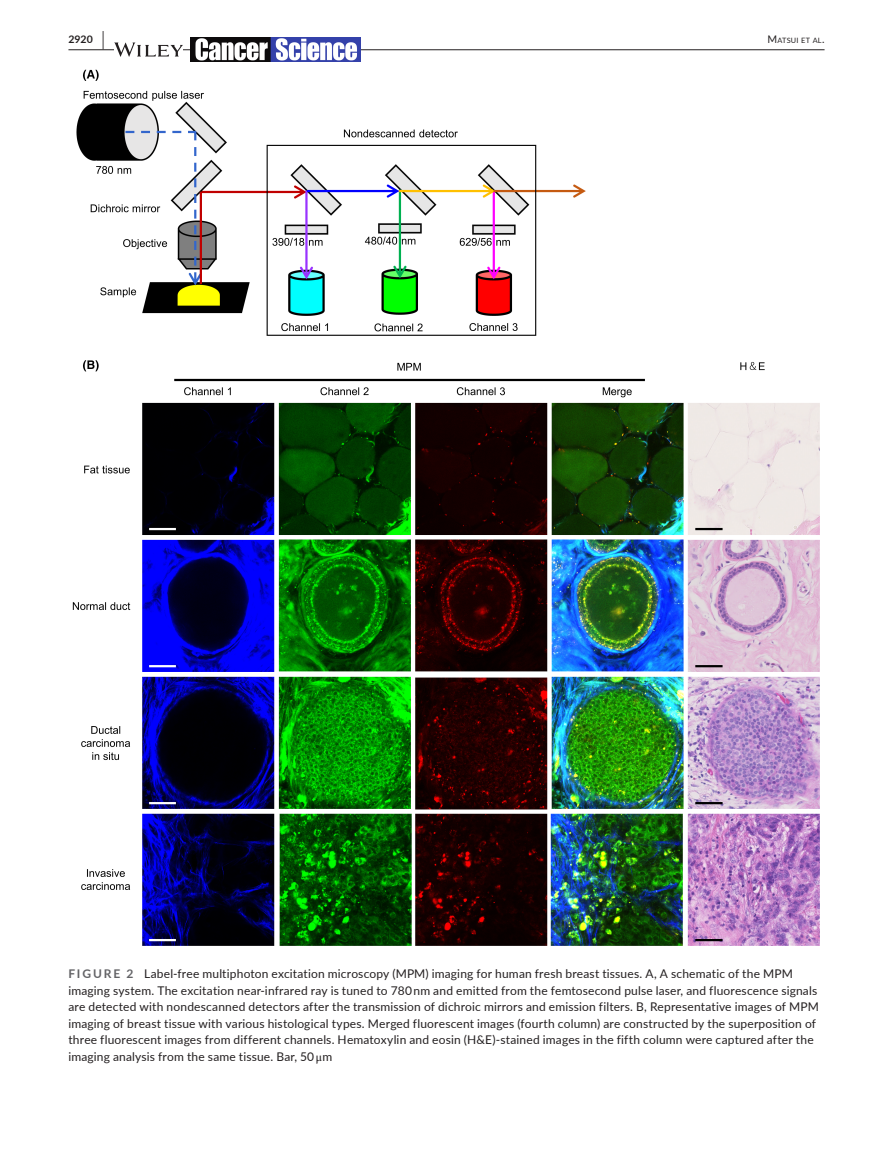
<style>
.page{position:relative;width:893px;height:1174px;background:#fff}
.page>*{position:absolute;margin:0;border:0;box-sizing:border-box;transform-origin:0 0}
.t1{font:12px/16.5px "Lato";letter-spacing:.015em;color:#231f20}
.t2{font:700 10.5px "Lato";color:#231f20}
.t3{font:7.35px "Lato";letter-spacing:.025em;color:#231f20}
.s1{font-size:19.5px}
.s2{font-size:10.5px}
.s3{font-weight:700;color:#636366}
.s4{font-family:"STIX"}
</style>
<div class="page">
<hr style="left:68px;top:49px;width:756px;height:1px;background:#231f20">
<svg style="left:114px;top:42px;width:69px;height:15px"></svg>
<img style="left:191px;top:38px;width:170px;height:24px">
<img style="left:72px;top:69px;width:748px;height:877px">
<p class="t2" style="left:68px;top:31px;width:37px">2920 <span class="s1">|</span></p>
<p class="t3" style="left:768px;top:35px;width:58px"><span class="s2">M</span>ATSUI ET AL<span class="s2">.</span></p>
<p class="t1" style="left:68px;top:965px;width:752px"><span class="s3">FIGURE 2</span> Label-free multiphoton excitation microscopy (MPM) imaging for human fresh breast tissues. A, A schematic of the MPM imaging system. The excitation near-infrared ray is tuned to 780 nm and emitted from the femtosecond pulse laser, and fluorescence signals are detected with nondescanned detectors after the transmission of dichroic mirrors and emission filters. B, Representative images of MPM imaging of breast tissue with various histological types. Merged fluorescent images (fourth column) are constructed by the superposition of three fluorescent images from different channels. Hematoxylin and eosin (H&amp;E)-stained images in the fifth column were captured after the imaging analysis from the same tissue. Bar, 50 <span class="s4">μ</span>m</p>
</div>
